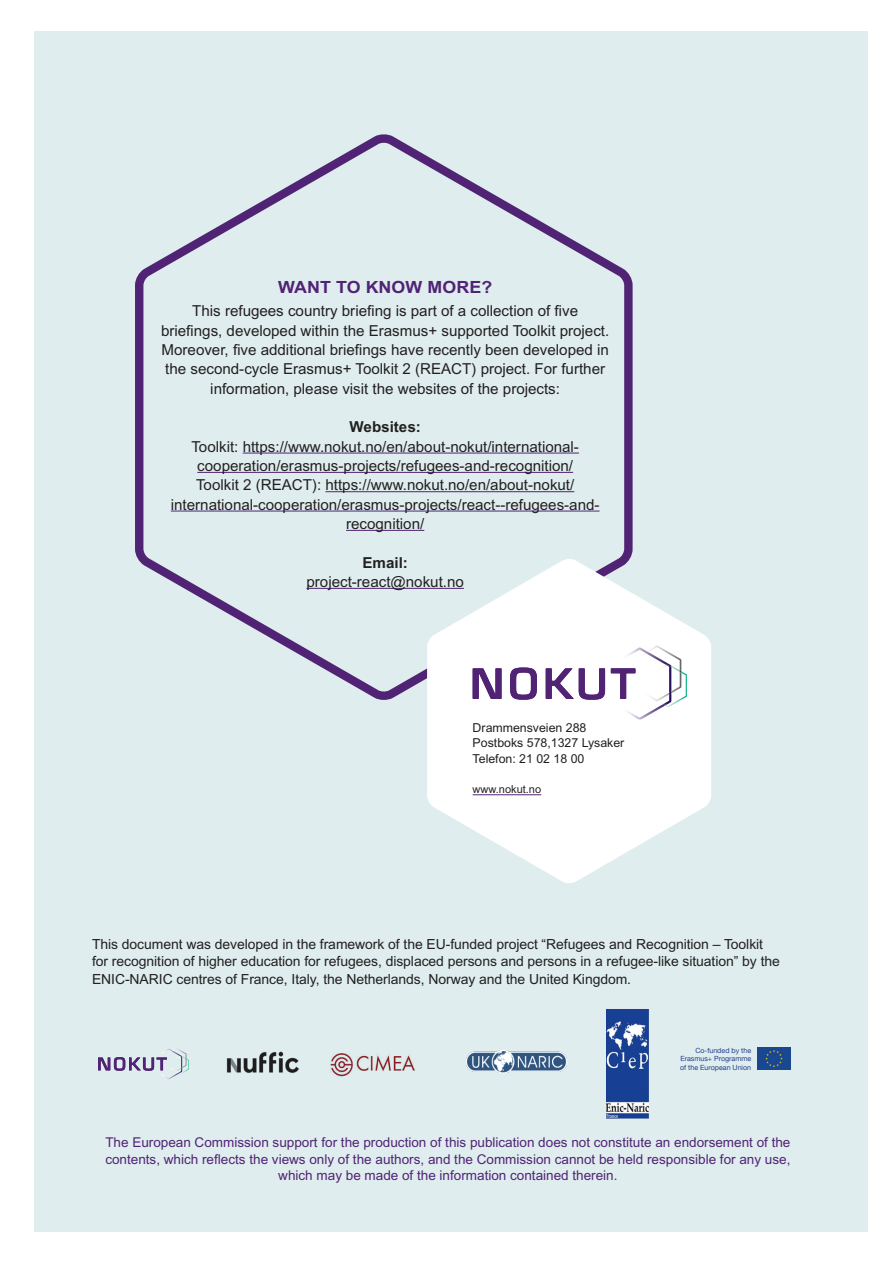
<style>
.page{position:relative;width:893px;height:1263px;background:#fff}
.page>*{position:absolute;margin:0;border:0;box-sizing:border-box;transform-origin:0 0}
.Tittel-2{font:700 16.8px "Arial MT Std";letter-spacing:.005em;color:#512375;scale:1.06 1}
.t1{font:15.15px/19.4px "Arial MT Std";color:#231f20;text-align:center}
.t2{font:700 15.15px "Arial MT Std";color:#231f20}
.t3{font:13.95px/17.9px "Arial MT Std";letter-spacing:-.005em;color:#231f20}
.t4{font:13.5px/16.2px "Arial MT Std";color:#512375;text-align:center}
.t5{font:12.3px "Arial MT Std";color:#231f20}
.t6{font:10.95px "Arial MT Std";color:#231f20}
.t7{font:7.05px "Helvetica Neue";color:#253f8e}
.s1{font-weight:700}
</style>
<div class="page">
<div style="left:34px;top:31px;width:833px;height:1201px;background:#dfedee"></div>
<svg style="left:135px;top:134px;width:498px;height:566px"></svg>
<hr style="left:243px;top:453px;width:336px;height:1px;background:#512375">
<hr style="left:197px;top:472px;width:376px;height:1px;background:#512375">
<hr style="left:325px;top:491px;width:249px;height:1px;background:#512375">
<hr style="left:171px;top:511px;width:429px;height:1px;background:#512375">
<hr style="left:346px;top:530px;width:78px;height:1px;background:#512375">
<hr style="left:306px;top:588px;width:158px;height:1px;background:#512375">
<svg style="left:427px;top:558px;width:284px;height:325px;fill:#fff"></svg>
<hr style="left:473px;top:794px;width:68px;height:1px;background:#512375">
<img style="left:622px;top:647px;width:21px;height:18px">
<img style="left:622px;top:704px;width:43px;height:15px">
<img style="left:643px;top:645px;width:38px;height:56px">
<img style="left:665px;top:671px;width:22px;height:36px">
<svg style="left:657px;top:664px;width:24px;height:9px"></svg>
<svg style="left:657px;top:700px;width:9px;height:6px"></svg>
<svg style="left:473px;top:668px;width:29px;height:31px"></svg>
<svg style="left:510px;top:667px;width:27px;height:33px"></svg>
<svg style="left:546px;top:668px;width:59px;height:32px;background:#ad97be"></svg>
<svg style="left:611px;top:668px;width:24px;height:31px"></svg>
<img style="left:161px;top:1073px;width:18px;height:6px">
<img style="left:179px;top:1059px;width:10px;height:15px">
<svg style="left:98px;top:1050px;width:89px;height:23px"></svg>
<img style="left:757px;top:1047px;width:34px;height:23px">
<img style="left:330px;top:1053px;width:85px;height:24px">
<img style="left:226px;top:1051px;width:73px;height:22px">
<img style="left:607px;top:1009px;width:41px;height:109px">
<img style="left:466px;top:1050px;width:101px;height:24px">
<p class="Tittel-2" style="left:278px;top:277px;width:203px">WANT TO KNOW MORE?</p>
<p class="t1" style="left:161px;top:301px;width:450px">This refugees country briefing is part of a collection of five briefings, developed within the Erasmus+ supported Toolkit project.<br>Moreover, five additional briefings have recently been developed in the second-cycle Erasmus+ Toolkit 2 (REACT) project. For further information, please visit the websites of the projects:</p>
<p class="t2" style="left:350px;top:418px;width:73px">Websites:</p>
<p class="t1" style="left:191px;top:436px;width:389px">Toolkit: https://www.nokut.no/en/about-nokut/international&shy;cooperation/erasmus-projects/refugees-and-recognition/</p>
<p class="t1" style="left:171px;top:475px;width:430px">Toolkit 2 (REACT): https://www.nokut.no/en/about-nokut/ international-cooperation/erasmus-projects/react--refugees-and&shy;recognition/</p>
<p class="t1" style="left:306px;top:552px;width:159px"><span class="s1">Email: </span>project-react@nokut.no</p>
<p class="t5" style="left:473px;top:720px;width:115px">Drammensveien 288</p>
<p class="t5" style="left:473px;top:736px;width:153px">Postboks 578,1327 Lysaker</p>
<p class="t5" style="left:473px;top:752px;width:113px">Telefon: 21 02 18 00</p>
<p class="t6" style="left:473px;top:783px;width:70px">www.nokut.no</p>
<p class="t3" style="left:92px;top:935px;width:689px">This document was developed in the framework of the EU-funded project “Refugees and Recognition – Toolkit for recognition of higher education for refugees, displaced persons and persons in a refugee-like situation” by the<br>ENIC-NARIC centres of France, Italy, the Netherlands, Norway and the United Kingdom.</p>
<p class="t7" style="left:695px;top:1045px;width:57px">Co-funded by the</p>
<p class="t7" style="left:680px;top:1053px;width:72px">Erasmus+ Programme</p>
<p class="t7" style="left:680px;top:1062px;width:73px">of the European Union</p>
<p class="t4" style="left:105px;top:1134px;width:687px">The European Commission support for the production of this publication does not constitute an endorsement of the contents, which reflects the views only of the authors, and the Commission cannot be held responsible for any use, which may be made of the information contained therein.</p>
</div>
